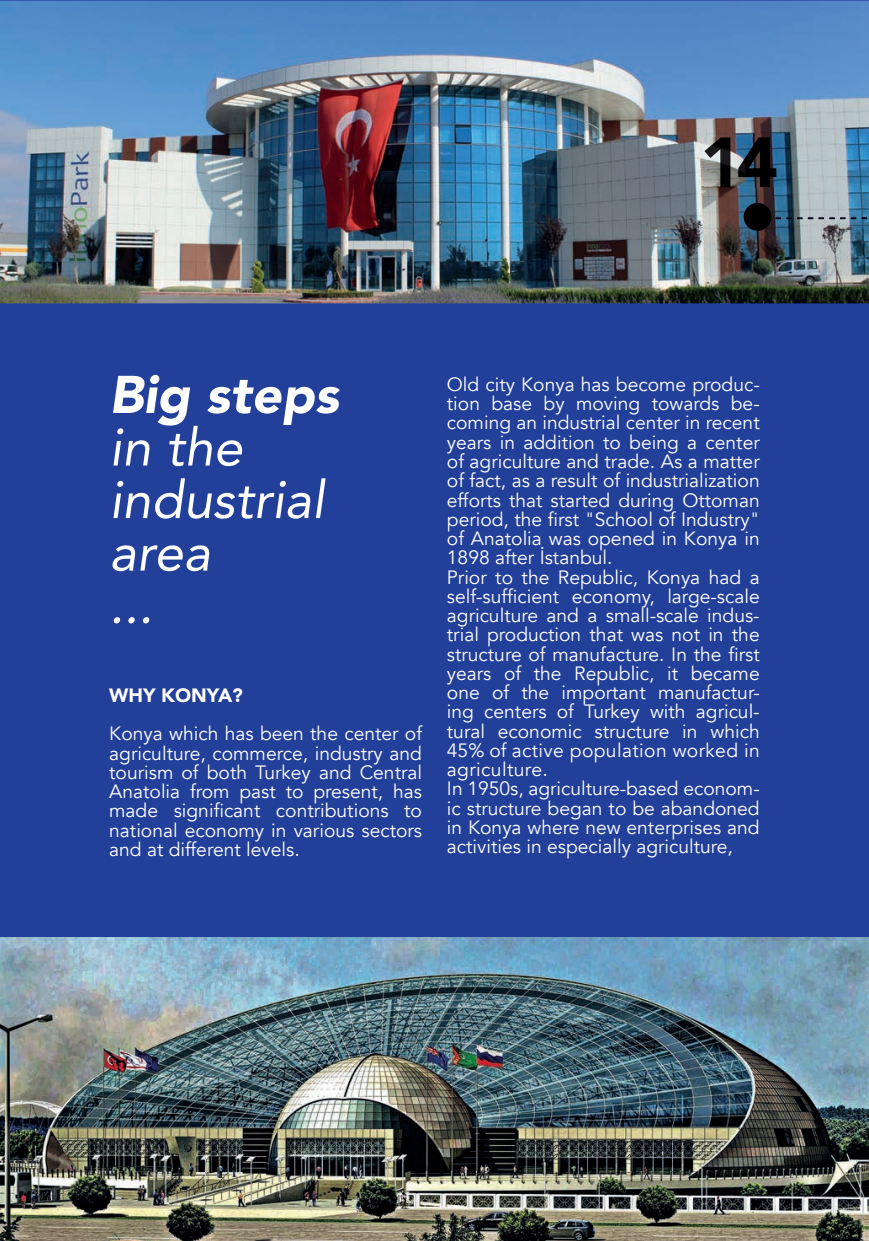
<style>
.page{position:relative;width:869px;height:1241px;background:#fff}
.page>*{position:absolute;margin:0;border:0;box-sizing:border-box;transform-origin:0 0}
.t1{font:italic 52.5px/52.5px "Avenir";color:#fff}
.t2{font:italic 900 52.5px "Avenir";color:#fff}
.t3{font:19.25px/19.2px "Avenir";color:#fff}
.t4{font:900 19.25px "Avenir";color:#fff}
</style>
<div class="page">
<div style="left:0;top:0;width:868px;height:1240px;background:#223f99"></div>
<img style="left:0;top:1px;width:868px;height:302px">
<img style="left:0;top:937px;width:869px;height:303px">
<img style="left:775px;top:217px;width:91px;height:2px">
<img style="left:743px;top:203px;width:28px;height:28px;border-radius:14px">
<img style="left:704px;top:137px;width:72px;height:50px">
<h1 class="t2" style="left:109px;top:351px;width:231px">Big steps</h1>
<h1 class="t1" style="left:109px;top:420px;width:216px">in the industrial area<br>...</h1>
<p class="t4" style="left:109px;top:678px;width:135px">WHY KONYA?</p>
<p class="t3" style="left:109px;top:724px;width:314px;text-align:justify">Konya which has been the center of agriculture, commerce, industry and tourism of both Turkey and Central Anatolia from past to present, has made significant contributions to national economy in various sectors and at different levels.</p>
<p class="t3" style="left:446px;top:375px;width:314px">Old city Konya has become produc&shy;tion base by moving towards be&shy;coming an industrial center in recent years in addition to being a center of agriculture and trade. As a matter of fact, as a result of industrialization efforts that started during Ottoman period, the first "School of Industry" of Anatolia was opened in Konya in 1898 after İstanbul.<br>Prior to the Republic, Konya had a self-sufficient economy, large-scale agriculture and a small-scale indus&shy;trial production that was not in the structure of manufacture. In the first years of the Republic, it became one of the important manufactur&shy;ing centers of Turkey with agricul&shy;tural economic structure in which 45% of active population worked in agriculture.<br>In 1950s, agriculture-based econom&shy;ic structure began to be abandoned in Konya where new enterprises and activities in especially agriculture,</p>
</div>
